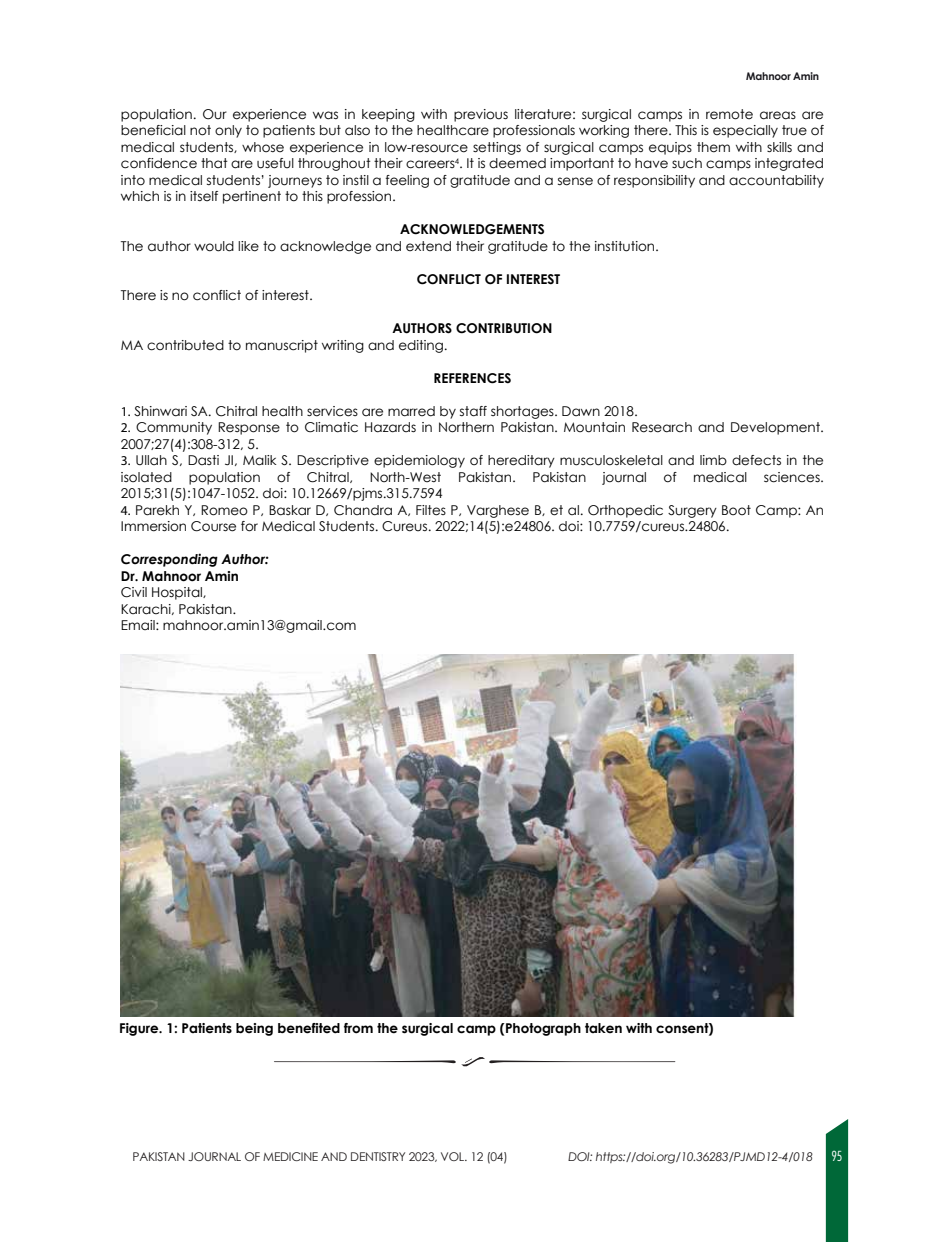
<style>
.page{position:relative;width:945px;height:1242px;background:#fff}
.page>*{position:absolute;margin:0;border:0;box-sizing:border-box;transform-origin:0 0}
.t1{font:13.5px/16.5px "Century Gothic";color:#000}
.t2{font:700 13.5px "Century Gothic";color:#010101}
.t3{font:700 13.5px "Century Gothic";color:#000}
.t4{font:italic 700 13.5px "Century Gothic";color:#000}
.t5{font:300 condensed 13.5px "Futura Std";color:#fff}
.t6{font:12px "Century Gothic";letter-spacing:-.02em;color:#231f20}
.t7{font:italic 12px "Century Gothic";letter-spacing:-.02em;color:#231f20}
.t8{font:700 10.5px "Century Gothic";letter-spacing:-.02em;color:#19181d}
.s1{font-family:"Myriad Pro"}
</style>
<div class="page">
<div style="left:826px;top:1119px;width:22px;height:123px;background:#006838"></div>
<svg style="left:274px;top:1057px;width:401px;height:9px"></svg>
<img style="left:120px;top:655px;width:677px;height:361px">
<p class="t8" style="left:746px;top:69px;width:74px">Mahnoor Amin</p>
<p class="t1" style="left:121px;top:105px;width:705px;text-align:justify">population. Our experience was in keeping with previous literature: surgical camps in remote areas are beneficial not only to patients but also to the healthcare professionals working there. This is especially true of medical students, whose experience in low-resource settings of surgical camps equips them with skills and confidence that are useful throughout their careers<sup>4</sup>. It is deemed important to have such camps integrated into medical students’ journeys to instil a feeling of gratitude and a sense of responsibility and accountability which is in itself pertinent to this profession.</p>
<p class="t3" style="left:400px;top:221px;width:146px">ACKNOWLEDGEMENTS</p>
<p class="t1" style="left:121px;top:237px;width:539px">The author would like to acknowledge and extend their gratitude to the institution.</p>
<p class="t3" style="left:417px;top:270px;width:145px">CONFLICT OF INTEREST</p>
<p class="t1" style="left:121px;top:287px;width:193px">There is no conflict of interest.</p>
<p class="t3" style="left:393px;top:320px;width:161px">AUTHORS CONTRIBUTION</p>
<p class="t1" style="left:121px;top:336px;width:328px">MA contributed to manuscript writing and editing.</p>
<p class="t3" style="left:434px;top:369px;width:79px">REFERENCES</p>
<p class="t1" style="left:121px;top:402px;width:518px"><span class="s1">1.</span> Shinwari SA. Chitral health services are marred by staff shortages. Dawn 2018.</p>
<p class="t1" style="left:121px;top:419px;width:705px"><span class="s1">2.</span> Community Response to Climatic Hazards in Northern Pakistan. Mountain Research and Development.<br>2007;27(4):308-312, 5.</p>
<p class="t1" style="left:121px;top:452px;width:705px;text-align:justify"><span class="s1">3.</span> Ullah S, Dasti JI, Malik S. Descriptive epidemiology of hereditary musculoskeletal and limb defects in the isolated population of Chitral, North-West Pakistan. Pakistan journal of medical sciences.<br>2015;31(5):1047-1052. doi: 10.12669/pjms.315.7594</p>
<p class="t1" style="left:121px;top:501px;width:705px"><span class="s1">4.</span> Parekh Y, Romeo P, Baskar D, Chandra A, Filtes P, Varghese B, et al. Orthopedic Surgery Boot Camp: An<br>Immersion Course for Medical Students. Cureus. 2022;14(5):e24806. doi: 10.7759/cureus.24806.</p>
<p class="t4" style="left:121px;top:551px;width:149px">Corresponding Author:</p>
<p class="t3" style="left:121px;top:567px;width:119px">Dr. Mahnoor Amin</p>
<p class="t1" style="left:121px;top:584px;width:237px">Civil Hospital,<br>Karachi, Pakistan.<br>Email: mahnoor.amin13@gmail.com</p>
<p class="t2" style="left:119px;top:1020px;width:596px">Figure. 1: Patients being benefited from the surgical camp (Photograph taken with consent)</p>
<p class="t6" style="left:133px;top:1149px;width:377px">PAKISTAN JOURNAL OF MEDICINE AND DENTISTRY 2023, VOL. 12 (04)</p>
<p class="t5" style="left:831px;top:1148px;width:13px">95</p>
<p class="t7" style="left:568px;top:1149px;width:246px">DOI: https://doi.org/10.36283/PJMD12-4/018</p>
</div>
